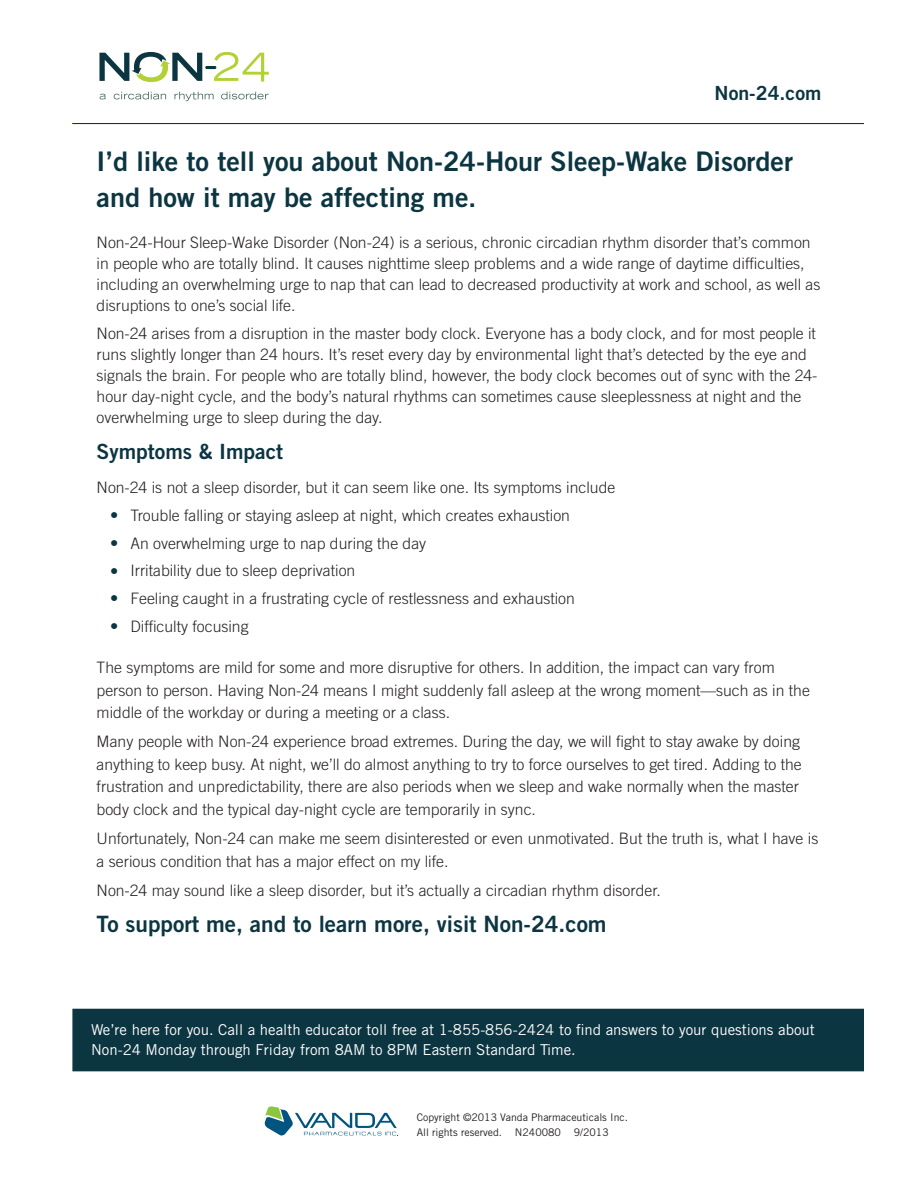
<style>
.page{position:relative;width:918px;height:1188px;background:#fff}
.page>*{position:absolute;margin:0;border:0;box-sizing:border-box;transform-origin:0 0}
.t1{font:27px/36px "Trade Gothic Bold Two";color:#0c3542}
.t2{font:22.5px "Trade Gothic Bold Two";color:#0c3542}
.t3{font:21px "Trade Gothic Bold Two";color:#0c3542}
.t4{font:19.5px "Trade Gothic Bold Two";color:#0c3542}
.t5{font:300 15.75px/21px "Trade Gothic";color:#231f20}
.t6{font:15px/19.5px "Trade Gothic";color:#fff}
.t7{font:10.5px/15px "Trade Gothic";color:#231f20}
.s1{font-size:25.5px}
.s2{font-family:"Trade Gothic Bold Two";font-weight:400;font-size:16.5px;color:#0c3542}
</style>
<div class="page">
<div style="left:72px;top:1009px;width:792px;height:62px;background:#0c3542"></div>
<hr style="left:72px;top:123px;width:792px;height:1px;background:#0c3542">
<svg style="left:100px;top:94px;width:6px;height:5px"></svg>
<svg style="left:114px;top:92px;width:52px;height:7px"></svg>
<svg style="left:175px;top:92px;width:39px;height:9px"></svg>
<svg style="left:221px;top:92px;width:48px;height:7px"></svg>
<svg style="left:99px;top:52px;width:170px;height:30px"></svg>
<svg style="left:265px;top:1106px;width:133px;height:30px"></svg>
<p class="t4" style="left:715px;top:80px;width:108px">Non-24.com</p>
<h1 class="t1" style="left:97px;top:143px;width:698px">I’d like to tell you about Non-24-Hour Sleep-Wake Disorder and how it may be affecting me<span class="s1">.</span></h1>
<p class="t5" style="left:97px;top:232px;width:725px">Non-24-Hour Sleep-Wake Disorder (Non-24) is a serious, chronic circadian rhythm disorder that’s common in people who are totally blind. It causes nighttime sleep problems and a wide range of daytime difficulties, including an overwhelming urge to nap that can lead to decreased productivity at work and school, as well as disruptions to one’s social life.</p>
<p class="t5" style="left:97px;top:322px;width:722px">Non-24 arises from a disruption in the master body clock. Everyone has a body clock, and for most people it runs slightly longer than 24 hours. It’s reset every day by environmental light that’s detected by the eye and signals the brain. For people who are totally blind, however, the body clock becomes out of sync with the 24- hour day-night cycle, and the body’s natural rhythms can sometimes cause sleeplessness at night and the overwhelming urge to sleep during the day.</p>
<h2 class="t3" style="left:97px;top:438px;width:188px">Symptoms &amp; Impact</h2>
<p class="t5" style="left:97px;top:477px;width:520px">Non-24 is not a sleep disorder, but it can seem like one. Its symptoms include</p>
<p class="t5" style="left:110px;top:505px;width:461px"><span class="s2">•</span> Trouble falling or staying asleep at night, which creates exhaustion</p>
<p class="t5" style="left:110px;top:532px;width:318px"><span class="s2">•</span> An overwhelming urge to nap during the day</p>
<p class="t5" style="left:110px;top:560px;width:247px"><span class="s2">•</span> Irritability due to sleep deprivation</p>
<p class="t5" style="left:110px;top:588px;width:466px"><span class="s2">•</span> Feeling caught in a frustrating cycle of restlessness and exhaustion</p>
<p class="t5" style="left:110px;top:616px;width:140px"><span class="s2">•</span> Difficulty focusing</p>
<p class="t5" style="left:97px;top:656px;width:715px;line-height:22.5px">The symptoms are mild for some and more disruptive for others. In addition, the impact can vary from person to person. Having Non-24 means I might suddenly fall asleep at the wrong moment—such as in the middle of the workday or during a meeting or a class.</p>
<p class="t5" style="left:97px;top:730px;width:707px;line-height:22.5px">Many people with Non-24 experience broad extremes. During the day, we will fight to stay awake by doing anything to keep busy. At night, we’ll do almost anything to try to force ourselves to get tired. Adding to the frustration and unpredictability, there are also periods when we sleep and wake normally when the master body clock and the typical day-night cycle are temporarily in sync.</p>
<p class="t5" style="left:97px;top:827px;width:723px;line-height:22.5px">Unfortunately, Non-24 can make me seem disinterested or even unmotivated. But the truth is, what I have is a serious condition that has a major effect on my life.</p>
<p class="t5" style="left:97px;top:880px;width:566px">Non-24 may sound like a sleep disorder, but it’s actually a circadian rhythm disorder.</p>
<h2 class="t2" style="left:97px;top:910px;width:512px">To support me, and to learn more, visit Non-24.com</h2>
<p class="t6" style="left:91px;top:1020px;width:725px">We’re here for you. Call a health educator toll free at 1-855-856-2424 to find answers to your questions about<br>Non-24 Monday through Friday from 8AM to 8PM Eastern Standard Time.</p>
<p class="t7" style="left:417px;top:1110px;width:213px">Copyright ©2013 Vanda Pharmaceuticals Inc.<br>All rights reserved. N240080 9/2013</p>
</div>
